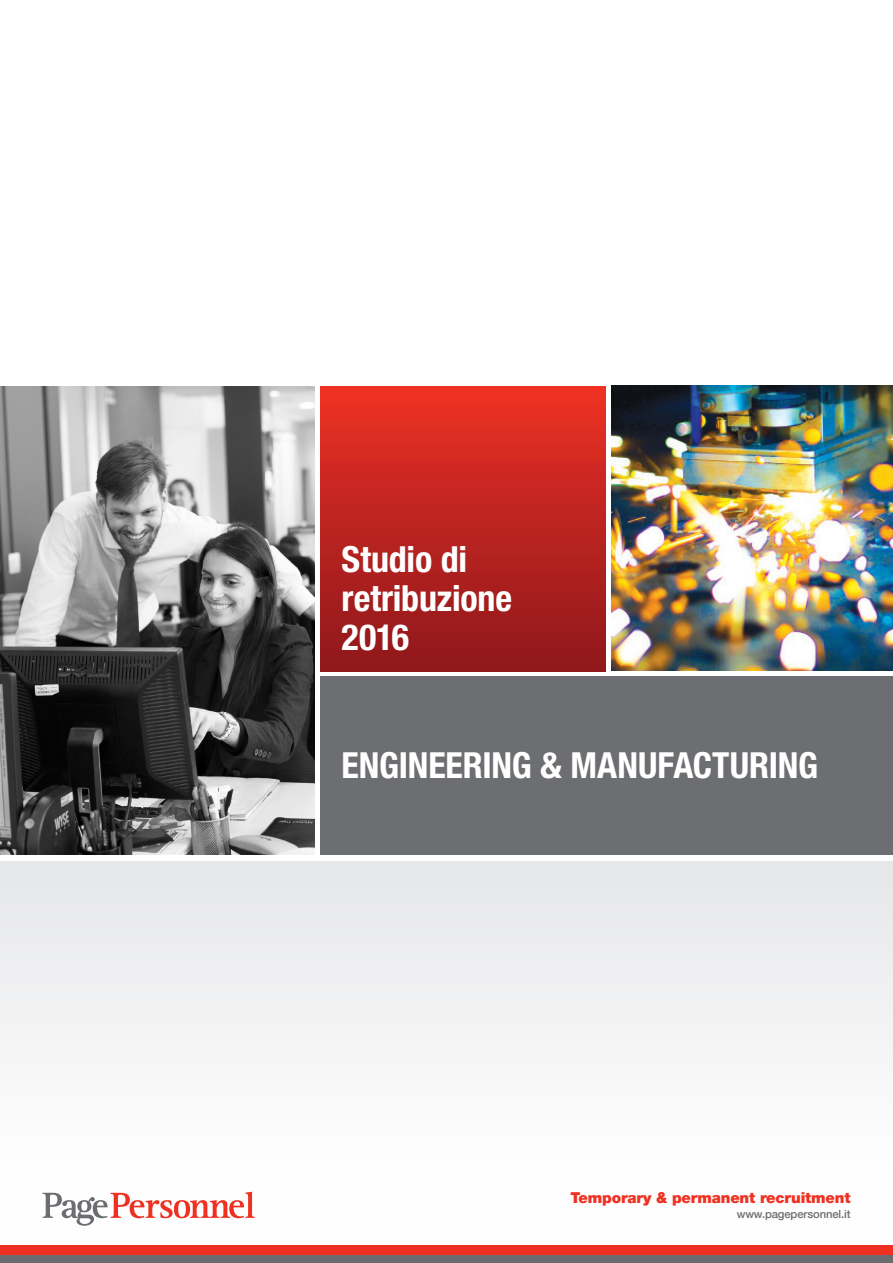
<style>
.page{position:relative;width:893px;height:1263px;background:#fff}
.page>*{position:absolute;margin:0;border:0;box-sizing:border-box;transform-origin:0 0}
.t1{font:700 condensed 36px/39px "Helvetica Neue LTW1 G";letter-spacing:-.005em;color:#fff}
.Strap_Line_Text{font:900 15px "Helvetica Neue LT Com";letter-spacing:-.01em;color:#ef3122}
.Strap_Line_Url{font:500 11.25px "Helvetica Neue LT Com";letter-spacing:-.01em;color:#6c6d70}
</style>
<div class="page">
<div style="left:0;top:861px;width:893px;height:402px;background:linear-gradient(to right,#f4f4f5,#f4f5f6)"></div>
<div style="left:0;top:1245px;width:893px;height:10px;background:#ef3122"></div>
<div style="left:0;top:1255px;width:893px;height:8px;background:#6c6d70"></div>
<svg style="left:43px;top:1192px;width:212px;height:34px"></svg>
<div style="left:320px;top:676px;width:573px;height:179px;background:#6d6e71"></div>
<div style="left:320px;top:386px;width:285px;height:285px;background:linear-gradient(to bottom,#ed3124,#8d171c)"></div>
<img style="left:0;top:386px;width:315px;height:469px">
<img style="left:611px;top:385px;width:282px;height:285px">
<p class="t1" style="left:342px;top:540px;width:172px">Studio di retribuzione</p>
<p class="t1" style="left:342px;top:618px;width:69px">2016</p>
<p class="t1" style="left:342px;top:746px;width:478px">ENGINEERING &amp; MANUFACTURING</p>
<p class="Strap_Line_Text" style="left:570px;top:1189px;width:282px">Temporary &amp; permanent recruitment</p>
<p class="Strap_Line_Url" style="left:737px;top:1207px;width:115px">www.pagepersonnel.it</p>
</div>
